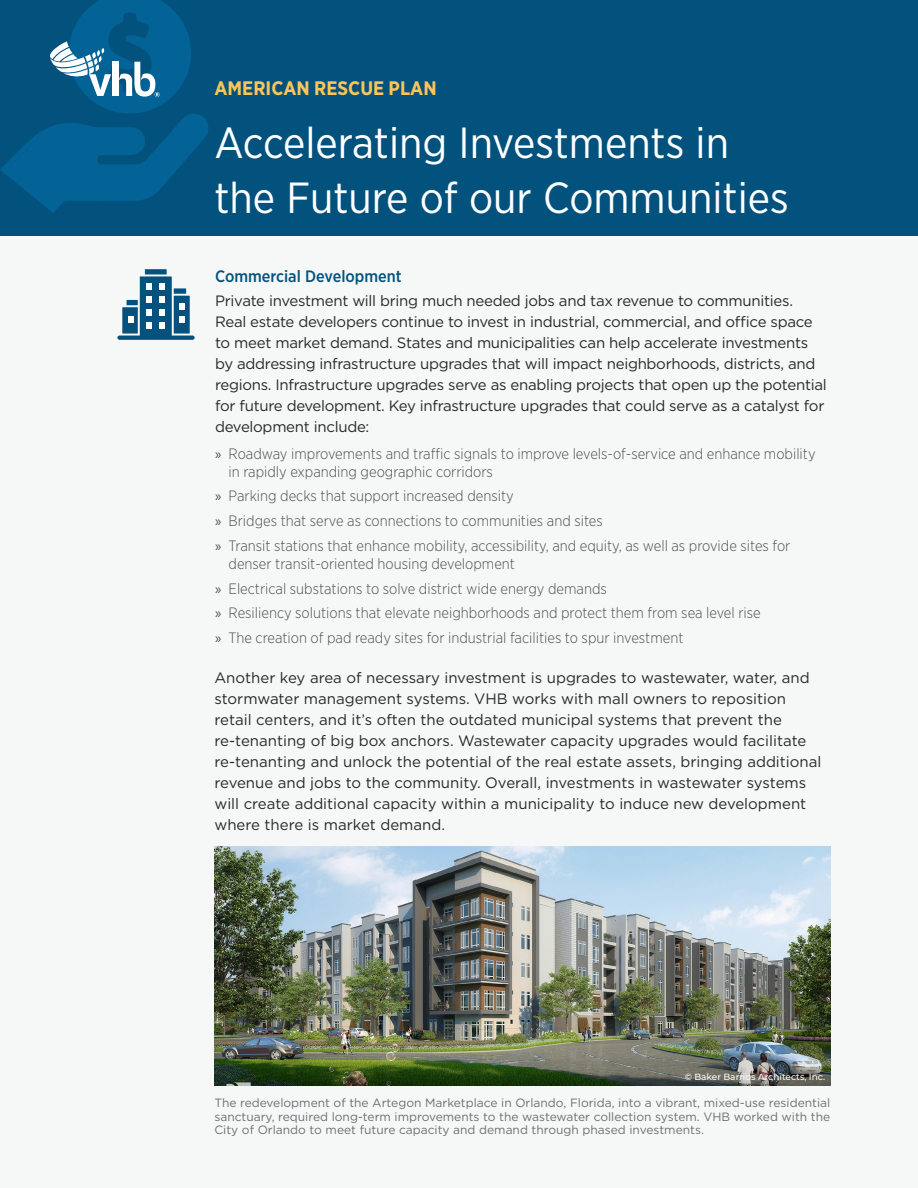
<style>
.page{position:relative;width:918px;height:1188px;background:#fff}
.page>*{position:absolute;margin:0;border:0;box-sizing:border-box;transform-origin:0 0}
.H1__White_Header{font:43.5px/55.5px "Gotham Narrow";color:#fff}
.Title__Yellow{font:700 19.5px "Gotham Narrow";color:#ffc557}
.H3__Blue{font:500 16.5px "Gotham Narrow";color:#03527e}
.t1{font:300 15px/18px "Gotham Narrow";color:#4d4d4f}
.Body__black{font:15px/21px "Gotham";color:#292829}
.Body__black-2{font:15px/21px "Gotham";letter-spacing:-.02em;color:#292829}
.t2{font:12px/13.5px "Gotham";color:#6d6e71;text-align:justify}
.t3{font:500 9px "Montserrat";color:#fff}
.s1{font-family:"Myriad Pro";font-weight:400}
</style>
<div class="page">
<div style="left:0;top:144px;width:918px;height:1044px;background:#f6f8f8"></div>
<div style="left:0;top:0;width:918px;height:235px;background:#03527e"></div>
<svg style="left:0;top:0;width:208px;height:213px"></svg>
<div style="left:122px;top:307px;width:16px;height:27px;background:#03527e"></div>
<div style="left:174px;top:296px;width:16px;height:38px;background:#03527e"></div>
<div style="left:140px;top:276px;width:32px;height:60px;background:#03527e"></div>
<svg style="left:147px;top:296px;width:5px;height:7px"></svg>
<svg style="left:147px;top:309px;width:5px;height:7px"></svg>
<svg style="left:129px;top:316px;width:5px;height:7px"></svg>
<svg style="left:147px;top:322px;width:5px;height:7px"></svg>
<svg style="left:160px;top:296px;width:5px;height:7px"></svg>
<svg style="left:147px;top:283px;width:5px;height:7px"></svg>
<svg style="left:160px;top:283px;width:5px;height:7px"></svg>
<svg style="left:160px;top:309px;width:5px;height:7px"></svg>
<svg style="left:179px;top:303px;width:5px;height:7px"></svg>
<svg style="left:179px;top:316px;width:5px;height:7px"></svg>
<svg style="left:160px;top:322px;width:5px;height:7px"></svg>
<svg style="left:117px;top:336px;width:78px;height:4px"></svg>
<div style="left:145px;top:269px;width:22px;height:5px;background:#03527e"></div>
<div style="left:174px;top:288px;width:12px;height:6px;background:#03527e"></div>
<div style="left:127px;top:300px;width:11px;height:5px;background:#03527e"></div>
<img style="left:214px;top:847px;width:616px;height:238px">
<p class="Title__Yellow" style="left:214px;top:76px;width:224px">AMERICAN RESCUE PLAN</p>
<p class="H1__White_Header" style="left:214px;top:114px;width:576px">Accelerating Investments in the Future of our Communities</p>
<p class="H3__Blue" style="left:215px;top:266px;width:188px">Commercial Development</p>
<p class="Body__black-2" style="left:215px;top:290px;width:613px">Private investment will bring much needed jobs and tax revenue to communities.<br>Real estate developers continue to invest in industrial, commercial, and office space to meet market demand. States and municipalities can help accelerate investments by addressing infrastructure upgrades that will impact neighborhoods, districts, and regions. Infrastructure upgrades serve as enabling projects that open up the potential for future development. Key infrastructure upgrades that could serve as a catalyst for development include:</p>
<p class="t1" style="left:229px;top:444px;width:589px;text-indent:-14px"><span class="s1">»</span> Roadway improvements and traffic signals to improve levels-of-service and enhance mobility in rapidly expanding geographic corridors</p>
<p class="t1" style="left:215px;top:487px;width:300px"><span class="s1">»</span> Parking decks that support increased density</p>
<p class="t1" style="left:215px;top:512px;width:389px"><span class="s1">»</span> Bridges that serve as connections to communities and sites</p>
<p class="t1" style="left:229px;top:536px;width:563px;text-indent:-14px"><span class="s1">»</span> Transit stations that enhance mobility, accessibility, and equity, as well as provide sites for denser transit-oriented housing development</p>
<p class="t1" style="left:215px;top:579px;width:393px"><span class="s1">»</span> Electrical substations to solve district wide energy demands</p>
<p class="t1" style="left:215px;top:604px;width:547px"><span class="s1">»</span> Resiliency solutions that elevate neighborhoods and protect them from sea level rise</p>
<p class="t1" style="left:215px;top:629px;width:470px"><span class="s1">»</span> The creation of pad ready sites for industrial facilities to spur investment</p>
<p class="Body__black" style="left:214px;top:667px;width:609px">Another key area of necessary investment is upgrades to wastewater, water, and stormwater management systems. VHB works with mall owners to reposition retail centers, and it’s often the outdated municipal systems that prevent the re-tenanting of big box anchors. Wastewater capacity upgrades would facilitate re-tenanting and unlock the potential of the real estate assets, bringing additional revenue and jobs to the community. Overall, investments in wastewater systems will create additional capacity within a municipality to induce new development where there is market demand.</p>
<p class="t3" style="left:685px;top:1071px;width:142px">© Baker Barrios Architects, Inc.</p>
<p class="t2" style="left:214px;top:1096px;width:617px">The redevelopment of the Artegon Marketplace in Orlando, Florida, into a vibrant, mixed-use residential sanctuary, required long-term improvements to the wastewater collection system. VHB worked with the City of Orlando to meet future capacity and demand through phased investments.</p>
</div>
